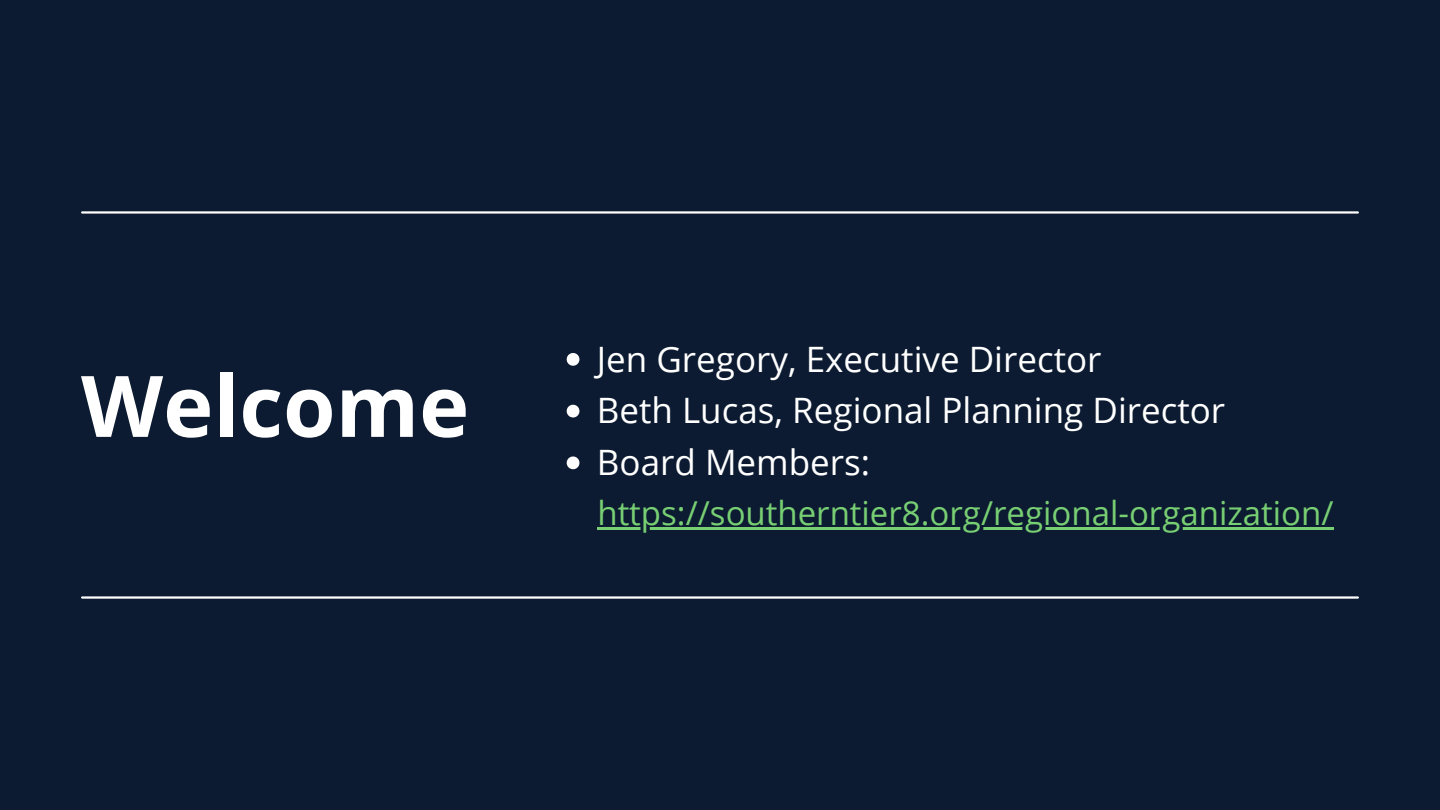
<style>
.page{position:relative;width:1440px;height:810px;background:#0c1b31}
.page>*{position:absolute;margin:0;border:0;box-sizing:border-box;transform-origin:0 0}
.t1{font:700 85px "Open Sans";color:#fff}
.t2{font:35px "Open Sans";color:#fff}
.t3{font:33px "Open Sans";color:#78cf73}
</style>
<div class="page">
<svg style="left:567px;top:353px;width:12px;height:13px"></svg>
<svg style="left:567px;top:405px;width:12px;height:12px"></svg>
<svg style="left:567px;top:456px;width:12px;height:13px"></svg>
<hr style="left:597px;top:527px;width:736px;height:3px;background:#78cf73">
<hr style="left:82px;top:596px;width:1276px;height:3px;background:#fff">
<hr style="left:82px;top:211px;width:1276px;height:3px;background:#fff">
<p class="t1" style="left:81px;top:346px;width:390px">Welcome</p>
<p class="t2" style="left:597px;top:334px;width:506px">Jen Gregory, Executive Director</p>
<p class="t2" style="left:597px;top:386px;width:630px">Beth Lucas, Regional Planning Director</p>
<p class="t2" style="left:597px;top:438px;width:275px">Board Members:</p>
<h1 class="t3" style="left:597px;top:489px;width:738px">https://southerntier8.org/regional-organization/</h1>
</div>
